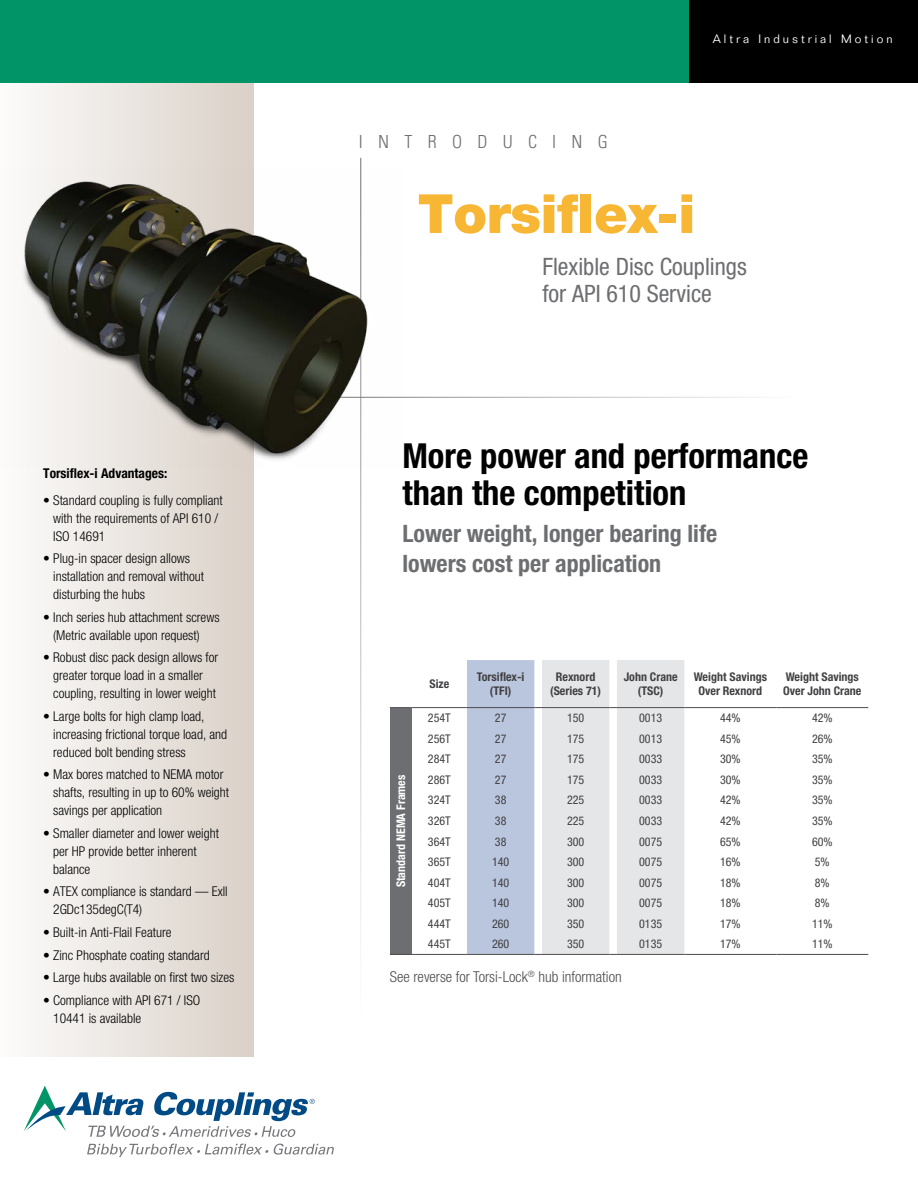
<style>
.page{position:relative;width:918px;height:1188px;background:#fff}
.page>*{position:absolute;margin:0;border:0;box-sizing:border-box;transform-origin:0 0}
.t1{font:900 54px "Helvetica Neue LT Std";letter-spacing:-.01em;color:#f7b633}
.t2{font:700 condensed 34.5px/37.5px "Helvetica Neue LT Std";color:#000}
.t3{font:700 condensed 24px/30px "Helvetica Neue LT Std";color:#6d6e71}
.t4{font:condensed 24px/27px "Helvetica Neue LT Std";color:#6d6e71}
.t5{font:300 condensed 18px "Univers LT Std";letter-spacing:.85em;color:#6d6e71}
.t6{font:300 condensed 15px "Helvetica Neue LT Std";color:#4d4d4f}
.t7{font:300 condensed 13.5px/18px "Helvetica Neue LT Std";color:#000}
.t8{font:700 condensed 13.5px "Helvetica Neue LT Std";color:#000}
.t9{font:condensed 12px "Helvetica Neue LT Std";color:#414042}
.t10{font:700 condensed 12px/14.4px "Helvetica Neue LT Std";color:#414042;text-align:center}
.t11{font:300 12px "Folio Std";letter-spacing:.25em;color:#fff}
.t12{font:700 condensed 12px "Helvetica Neue LT Std";color:#fff}
</style>
<div class="page">
<div style="left:0;top:82px;width:254px;height:975px;background:linear-gradient(to right,#fcfcfb,#dad1c8)"></div>
<div style="left:0;top:0;width:918px;height:82px;background:#009467"></div>
<div style="left:689px;top:0;width:229px;height:82px;background:#000"></div>
<hr style="left:360px;top:158px;width:1px;height:858px;background:#6d6e71">
<hr style="left:301px;top:397px;width:497px;height:1px;background:#6d6e71">
<svg style="left:24px;top:1086px;width:291px;height:51px"></svg>
<svg style="left:87px;top:1144px;width:181px;height:13px"></svg>
<svg style="left:274px;top:1144px;width:60px;height:11px"></svg>
<img style="left:0;top:166px;width:402px;height:303px">
<div style="left:390px;top:708px;width:22px;height:246px;background:#6d6e71"></div>
<svg style="left:390px;top:707px;width:22px;height:1px"></svg>
<hr style="left:412px;top:707px;width:55px;height:1px;background:#4d4d4f">
<hr style="left:684px;top:707px;width:92px;height:1px;background:#4d4d4f">
<hr style="left:776px;top:707px;width:92px;height:1px;background:#4d4d4f">
<svg style="left:390px;top:954px;width:22px;height:1px"></svg>
<svg style="left:467px;top:660px;width:217px;height:295px;background:#d8dde5"></svg>
<hr style="left:412px;top:954px;width:55px;height:1px;background:#4d4d4f">
<hr style="left:467px;top:954px;width:67px;height:1px;background:#4d4d4f">
<hr style="left:542px;top:954px;width:67px;height:1px;background:#4d4d4f">
<hr style="left:617px;top:954px;width:67px;height:1px;background:#4d4d4f">
<hr style="left:684px;top:954px;width:92px;height:1px;background:#4d4d4f">
<hr style="left:776px;top:954px;width:92px;height:1px;background:#4d4d4f">
<p class="t8" style="left:43px;top:465px;width:126px">Torsiflex-i Advantages:</p>
<p class="t7" style="left:53px;top:491px;width:171px;text-indent:-10px">• Standard coupling is fully compliant with the requirements of API 610 /<br>ISO 14691</p>
<p class="t7" style="left:53px;top:549px;width:152px;text-indent:-10px">• Plug-in spacer design allows installation and removal without disturbing the hubs</p>
<p class="t7" style="left:53px;top:608px;width:168px;text-indent:-10px">• Inch series hub attachment screws (Metric available upon request)</p>
<p class="t7" style="left:43px;top:648px;width:177px;text-align:center">• Robust disc pack design allows for greater torque load in a smaller coupling, resulting in lower weight</p>
<p class="t7" style="left:53px;top:707px;width:176px;text-indent:-10px">• Large bolts for high clamp load, increasing frictional torque load, and reduced bolt bending stress</p>
<p class="t7" style="left:53px;top:765px;width:178px;text-indent:-10px">• Max bores matched to NEMA motor shafts, resulting in up to 60% weight savings per application</p>
<p class="t7" style="left:53px;top:824px;width:167px;text-indent:-10px">• Smaller diameter and lower weight per HP provide better inherent balance</p>
<p class="t7" style="left:53px;top:883px;width:176px;text-indent:-10px">• ATEX compliance is standard — Exll<br>2GDc135degC(T4)</p>
<p class="t7" style="left:43px;top:923px;width:130px">• Built-in Anti-Flail Feature</p>
<p class="t7" style="left:43px;top:946px;width:168px">• Zinc Phosphate coating standard</p>
<p class="t7" style="left:43px;top:968px;width:193px">• Large hubs available on first two sizes</p>
<p class="t7" style="left:53px;top:991px;width:149px;text-indent:-10px">• Compliance with API 671 / ISO<br>10441 is available</p>
<p class="t5" style="left:359px;top:131px;width:251px">INTRODUCING</p>
<p class="t11" style="left:713px;top:32px;width:181px">Altra Industrial Motion</p>
<p class="t1" style="left:418px;top:181px;width:279px">Torsiflex-i</p>
<p class="t4" style="left:542px;top:253px;width:206px">Flexible Disc Couplings for API 610 Service</p>
<p class="t2" style="left:402px;top:436px;width:407px">More power and performance than the competition</p>
<p class="t3" style="left:402px;top:518px;width:316px">Lower weight, longer bearing life lowers cost per application</p>
<p class="t10" style="left:429px;top:677px;width:21px">Size</p>
<p class="t10" style="left:477px;top:669px;width:49px">Torsiflex-i (TFI)</p>
<p class="t10" style="left:550px;top:669px;width:53px">Rexnord (Series 71)</p>
<p class="t10" style="left:624px;top:669px;width:55px">John Crane (TSC)</p>
<p class="t10" style="left:694px;top:669px;width:75px">Weight Savings<br>Over Rexnord</p>
<p class="t10" style="left:783px;top:669px;width:80px;text-align:left">Weight Savings<br>Over John Crane</p>
<p class="t9" style="left:428px;top:711px;width:24px">254T</p>
<p class="t9" style="left:495px;top:711px;width:13px">27</p>
<p class="t9" style="left:567px;top:711px;width:19px">150</p>
<p class="t9" style="left:639px;top:711px;width:25px">0013</p>
<p class="t9" style="left:720px;top:711px;width:22px">44%</p>
<p class="t9" style="left:812px;top:711px;width:22px">42%</p>
<p class="t9" style="left:428px;top:732px;width:24px">256T</p>
<p class="t9" style="left:495px;top:732px;width:13px">27</p>
<p class="t9" style="left:567px;top:732px;width:19px">175</p>
<p class="t9" style="left:639px;top:732px;width:25px">0013</p>
<p class="t9" style="left:720px;top:732px;width:22px">45%</p>
<p class="t9" style="left:812px;top:732px;width:22px">26%</p>
<p class="t9" style="left:428px;top:752px;width:24px">284T</p>
<p class="t9" style="left:495px;top:752px;width:13px">27</p>
<p class="t9" style="left:567px;top:752px;width:19px">175</p>
<p class="t9" style="left:639px;top:752px;width:25px">0033</p>
<p class="t9" style="left:720px;top:752px;width:22px">30%</p>
<p class="t9" style="left:812px;top:752px;width:22px">35%</p>
<p class="t9" style="left:428px;top:773px;width:24px">286T</p>
<p class="t9" style="left:495px;top:773px;width:13px">27</p>
<p class="t9" style="left:567px;top:773px;width:19px">175</p>
<p class="t9" style="left:639px;top:773px;width:25px">0033</p>
<p class="t9" style="left:720px;top:773px;width:22px">30%</p>
<p class="t9" style="left:812px;top:773px;width:22px">35%</p>
<p class="t9" style="left:428px;top:793px;width:24px">324T</p>
<p class="t9" style="left:495px;top:793px;width:13px">38</p>
<p class="t9" style="left:567px;top:793px;width:19px">225</p>
<p class="t9" style="left:639px;top:793px;width:25px">0033</p>
<p class="t9" style="left:720px;top:793px;width:22px">42%</p>
<p class="t9" style="left:812px;top:793px;width:22px">35%</p>
<p class="t9" style="left:428px;top:814px;width:24px">326T</p>
<p class="t9" style="left:495px;top:814px;width:13px">38</p>
<p class="t9" style="left:567px;top:814px;width:19px">225</p>
<p class="t9" style="left:639px;top:814px;width:25px">0033</p>
<p class="t9" style="left:720px;top:814px;width:22px">42%</p>
<p class="t9" style="left:812px;top:814px;width:22px">35%</p>
<p class="t9" style="left:428px;top:834px;width:24px">364T</p>
<p class="t9" style="left:495px;top:834px;width:13px">38</p>
<p class="t9" style="left:567px;top:834px;width:19px">300</p>
<p class="t9" style="left:639px;top:834px;width:25px">0075</p>
<p class="t9" style="left:720px;top:834px;width:22px">65%</p>
<p class="t9" style="left:812px;top:834px;width:22px">60%</p>
<p class="t9" style="left:428px;top:855px;width:24px">365T</p>
<p class="t9" style="left:492px;top:855px;width:19px">140</p>
<p class="t9" style="left:567px;top:855px;width:19px">300</p>
<p class="t9" style="left:639px;top:855px;width:25px">0075</p>
<p class="t9" style="left:720px;top:855px;width:22px">16%</p>
<p class="t9" style="left:815px;top:855px;width:16px">5%</p>
<p class="t9" style="left:428px;top:876px;width:24px">404T</p>
<p class="t9" style="left:492px;top:876px;width:19px">140</p>
<p class="t9" style="left:567px;top:876px;width:19px">300</p>
<p class="t9" style="left:639px;top:876px;width:25px">0075</p>
<p class="t9" style="left:720px;top:876px;width:22px">18%</p>
<p class="t9" style="left:815px;top:876px;width:16px">8%</p>
<p class="t9" style="left:428px;top:896px;width:24px">405T</p>
<p class="t9" style="left:492px;top:896px;width:19px">140</p>
<p class="t9" style="left:567px;top:896px;width:19px">300</p>
<p class="t9" style="left:639px;top:896px;width:25px">0075</p>
<p class="t9" style="left:720px;top:896px;width:22px">18%</p>
<p class="t9" style="left:815px;top:896px;width:16px">8%</p>
<p class="t9" style="left:428px;top:917px;width:24px">444T</p>
<p class="t9" style="left:492px;top:917px;width:19px">260</p>
<p class="t9" style="left:567px;top:917px;width:19px">350</p>
<p class="t9" style="left:639px;top:917px;width:25px">0135</p>
<p class="t9" style="left:720px;top:917px;width:22px">17%</p>
<p class="t9" style="left:812px;top:917px;width:22px">11%</p>
<p class="t9" style="left:428px;top:937px;width:24px">445T</p>
<p class="t9" style="left:492px;top:937px;width:19px">260</p>
<p class="t9" style="left:567px;top:937px;width:19px">350</p>
<p class="t9" style="left:639px;top:937px;width:25px">0135</p>
<p class="t9" style="left:720px;top:937px;width:22px">17%</p>
<p class="t9" style="left:812px;top:937px;width:22px">11%</p>
<p class="t6" style="left:390px;top:968px;width:233px">See reverse for Torsi-Lock<sup>®</sup> hub information</p>
<p class="t12" style="left:394px;top:887px;width:114px;rotate:-90deg">Standard NEMA Frames</p>
</div>
